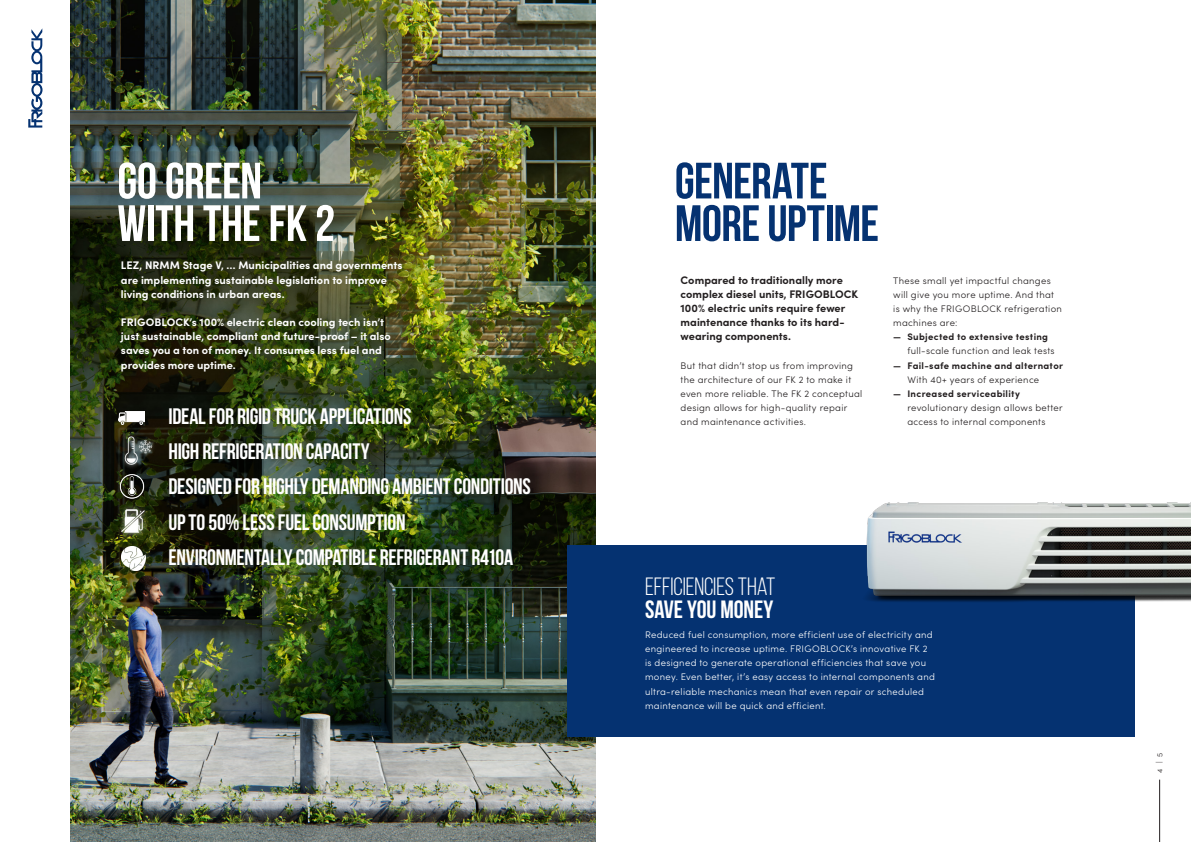
<style>
.page{position:relative;width:1191px;height:842px;background:#fff}
.page>*{position:absolute;margin:0;border:0;box-sizing:border-box;transform-origin:0 0}
.FB_Technical_Titel{font:700 51px/42.5px "Bebas Neue";letter-spacing:-.015em;color:#053271}
.FB_Technical_Titel-2{font:700 51px/42.5px "Bebas Neue";letter-spacing:-.01em;color:#fff}
.FB_Technical_Titel-3{font:25px/23px "Bebas Neue";letter-spacing:-.005em;color:#fff}
.FB_bijschrift{font:700 22.4px "Bebas Neue";letter-spacing:-.015em;color:#fff}
.FB_Intro{font:700 11px/14.2px "Sofia Pro";color:#fff}
.FB_Body_Light{font:700 11px/14.2px "Sofia Pro";color:#231f20}
.FB_Body_Light-2{font:300 9.5px/14.2px "Sofia Pro";letter-spacing:.03em;color:#231f20}
.FB_Body_Light-3{font:300 9.5px/14.2px "Sofia Pro";letter-spacing:.03em;color:#fff}
.FB_Body_Light-4{font:700 9.5px/14.2px "Sofia Pro";letter-spacing:.03em;color:#231f20}
.FB_Body_medium{font:300 7.5px "Sofia Pro";color:#231f20}
.s1{font-weight:700}
.s2{font-weight:300}
</style>
<div class="page">
<hr style="left:1159px;top:780px;width:1px;height:62px;background:#231f20">
<img style="left:71px;top:0;width:524px;height:842px">
<div style="left:567px;top:546px;width:567px;height:191px;background:#053271"></div>
<svg style="left:28px;top:28px;width:15px;height:100px"></svg>
<img style="left:121px;top:546px;width:25px;height:24px">
<img style="left:115px;top:503px;width:36px;height:35px">
<img style="left:120px;top:433px;width:36px;height:35px">
<img style="left:737px;top:502px;width:454px;height:207px">
<img style="left:118px;top:412px;width:26px;height:13px">
<img style="left:118px;top:472px;width:27px;height:27px">
<p class="FB_Technical_Titel-2" style="left:117px;top:159px;width:219px">GO GREEN<br>WITH THE FK 2</p>
<p class="FB_Intro" style="left:121px;top:257px;width:283px">LEZ, NRMM Stage V, … Municipalities and governments are implementing sustainable legislation to improve living conditions in urban areas.</p>
<p class="FB_Intro" style="left:121px;top:314px;width:271px">FRIGOBLOCK’s 100% electric clean cooling tech isn’t just sustainable, compliant and future-proof – it also saves you a ton of money. It consumes less fuel and provides more uptime.</p>
<p class="FB_bijschrift" style="left:168px;top:404px;width:244px">IDEAL FOR RIGID TRUCK APPLICATIONS</p>
<p class="FB_bijschrift" style="left:168px;top:439px;width:202px">HIGH REFRIGERATION CAPACITY</p>
<p class="FB_bijschrift" style="left:168px;top:474px;width:364px">DESIGNED FOR HIGHLY DEMANDING AMBIENT CONDITIONS</p>
<p class="FB_bijschrift" style="left:168px;top:510px;width:238px">UP TO 50% LESS FUEL CONSUMPTION</p>
<p class="FB_bijschrift" style="left:168px;top:545px;width:346px">ENVIRONMENTALLY COMPATIBLE REFRIGERANT R410A</p>
<p class="FB_Technical_Titel" style="left:675px;top:159px;width:206px">GENERATE<br>MORE UPTIME</p>
<p class="FB_Body_Light" style="left:680px;top:272px;width:179px">Compared to traditionally more complex diesel units, FRIGOBLOCK<br>100% electric units require fewer maintenance thanks to its hard&shy;wearing components.</p>
<p class="FB_Body_Light-2" style="left:680px;top:358px;width:183px">But that didn’t stop us from improving the architecture of our FK 2 to make it even more reliable. The FK 2 conceptual design allows for high-quality repair and maintenance activities.</p>
<p class="FB_Body_Light-2" style="left:893px;top:273px;width:170px">These small yet impactful changes will give you more uptime. And that is why the FRIGOBLOCK refrigeration machines are:</p>
<p class="FB_Body_Light-2" style="left:907px;top:329px;width:149px;text-indent:-14px"><span class="s1">— Subjected to extensive testing </span>full-scale function and leak tests</p>
<p class="FB_Body_Light-4" style="left:907px;top:357px;width:157px;text-indent:-14px">— Fail-safe machine and alternator<br><span class="s2">With 40+ years of experience</span></p>
<p class="FB_Body_Light-2" style="left:907px;top:386px;width:157px;text-indent:-14px"><span class="s1">— Increased serviceability </span>revolutionary design allows better access to internal components</p>
<p class="FB_Technical_Titel-3" style="left:645px;top:575px;width:132px">EFFICIENCIES THAT<br><span class="s1">SAVE YOU MONEY</span></p>
<p class="FB_Body_Light-3" style="left:645px;top:627px;width:291px">Reduced fuel consumption, more efficient use of electricity and engineered to increase uptime. FRIGOBLOCK’s innovative FK 2 is designed to generate operational efficiencies that save you money. Even better, it’s easy access to internal components and ultra-reliable mechanics mean that even repair or scheduled maintenance will be quick and efficient.</p>
<p class="FB_Body_medium" style="left:1154px;top:772px;width:21px;rotate:-90deg">4|5</p>
</div>
